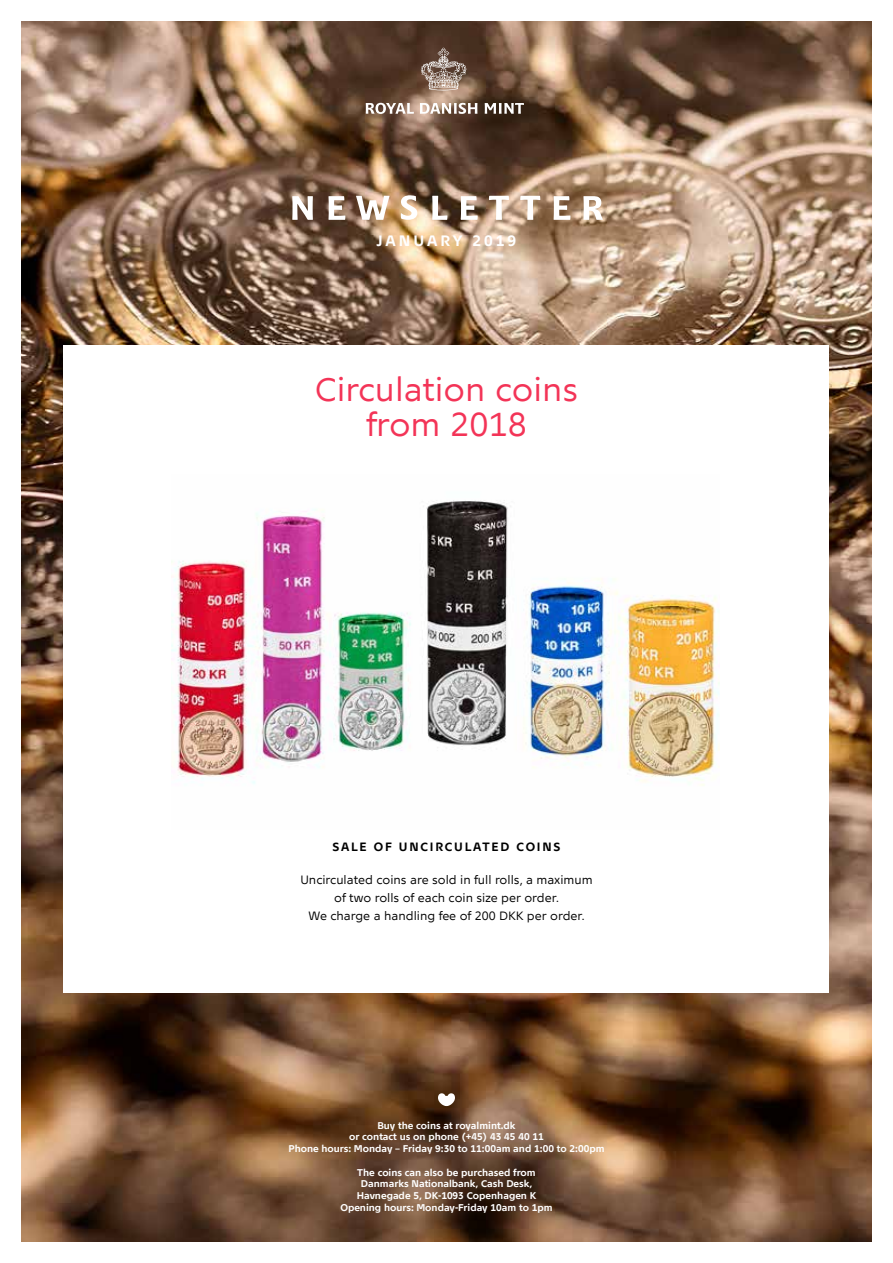
<style>
.page{position:relative;width:893px;height:1263px;background:#fff}
.page>*{position:absolute;margin:0;border:0;box-sizing:border-box;transform-origin:0 0}
.t1{font:33px/34.5px "Nationalbank";color:#f33457;text-align:center}
.t2{font:700 15px "Nationalbank";letter-spacing:.2em;color:#fff}
.t3{font:12px/18px "Nationalbank";color:#000;text-align:center}
.t4{font:700 12px "Nationalbank";letter-spacing:.15em;color:#000}
.t5{font:700 9.75px/11.7px "Nationalbank";color:#fff;text-align:center}
</style>
<div class="page">
<img style="left:21px;top:21px;width:851px;height:1221px">
<svg style="left:421px;top:48px;width:45px;height:42px"></svg>
<svg style="left:366px;top:103px;width:48px;height:11px"></svg>
<svg style="left:420px;top:103px;width:57px;height:11px"></svg>
<svg style="left:485px;top:103px;width:39px;height:11px"></svg>
<svg style="left:328px;top:196px;width:17px;height:24px"></svg>
<svg style="left:461px;top:196px;width:17px;height:24px"></svg>
<svg style="left:554px;top:196px;width:16px;height:24px"></svg>
<svg style="left:292px;top:196px;width:21px;height:24px"></svg>
<svg style="left:583px;top:196px;width:20px;height:24px"></svg>
<svg style="left:401px;top:195px;width:16px;height:25px"></svg>
<svg style="left:356px;top:196px;width:34px;height:24px"></svg>
<svg style="left:432px;top:196px;width:15px;height:24px"></svg>
<svg style="left:489px;top:196px;width:20px;height:24px"></svg>
<svg style="left:520px;top:196px;width:20px;height:24px"></svg>
<div style="left:64px;top:345px;width:765px;height:648px;background:#fff"></div>
<svg style="left:438px;top:1093px;width:17px;height:13px"></svg>
<img style="left:171px;top:500px;width:549px;height:286px">
<h2 class="t2" style="left:377px;top:232px;width:141px">JANUARY 2019</h2>
<h1 class="t1" style="left:315px;top:372px;width:265px">Circulation coins from 2018</h1>
<p class="t4" style="left:332px;top:839px;width:229px">SALE OF UNCIRCULATED COINS</p>
<p class="t3" style="left:300px;top:871px;width:294px">Uncirculated coins are sold in full rolls, a maximum of two rolls of each coin size per order.<br>We charge a handling fee of 200 DKK per order.</p>
<p class="t5" style="left:288px;top:1119px;width:317px">Buy the coins at royalmint.dk<br>or contact us on phone (+45) 43 45 40 11<br>Phone hours: Monday – Friday 9:30 to 11:00am and 1:00 to 2:00pm</p>
<p class="t5" style="left:340px;top:1166px;width:214px">The coins can also be purchased from Danmarks Nationalbank, Cash Desk, Havnegade 5, DK-1093 Copenhagen K Opening hours: Monday-Friday 10am to 1pm</p>
</div>
